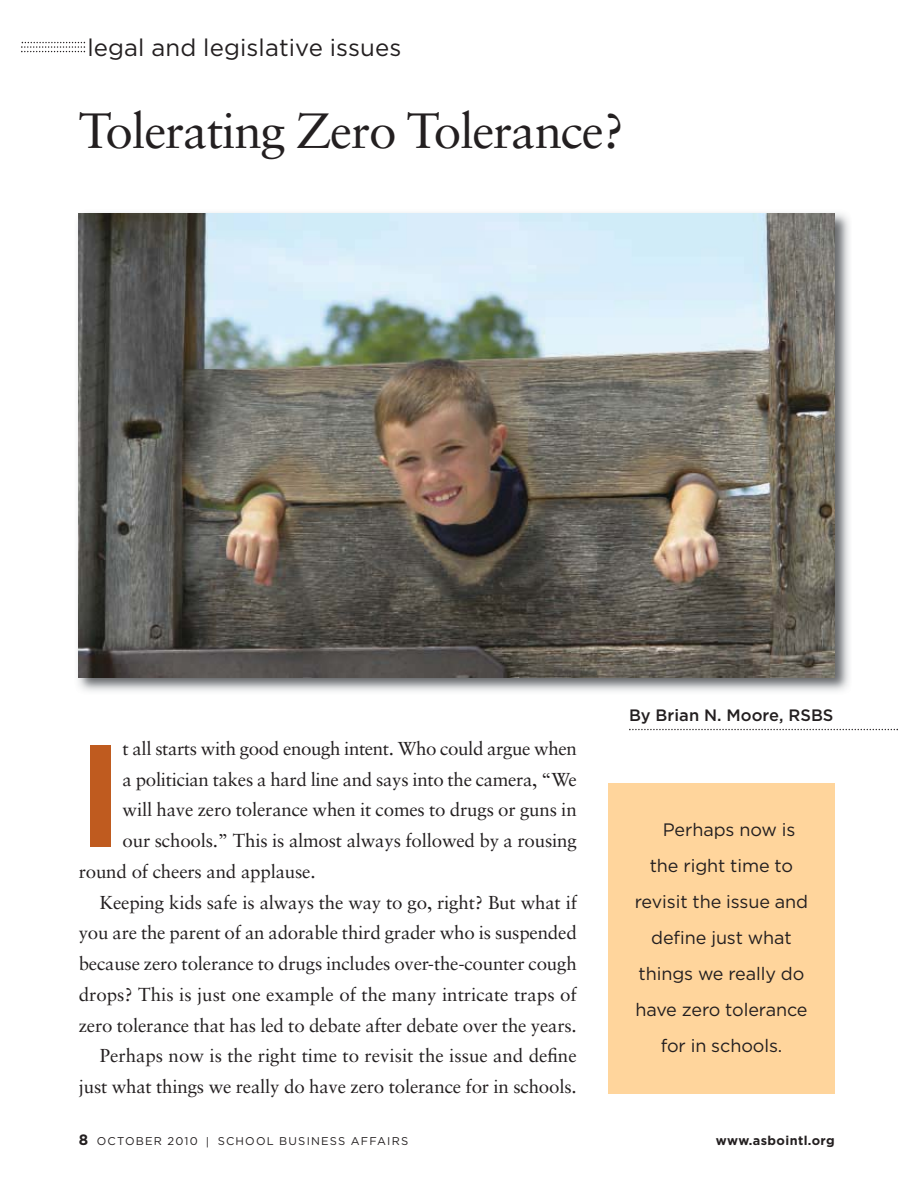
<style>
.page{position:relative;width:918px;height:1188px;background:#fff}
.page>*{position:absolute;margin:0;border:0;box-sizing:border-box;transform-origin:0 0}
.t1{font:700 144.9px "Gotham";color:#bf5b1f;scale:.91 1}
.t2{font:49.5px "Sabon";letter-spacing:-.025em;color:#231f20}
.t3{font:24px "Gotham";letter-spacing:.005em;color:#231f20}
.t4{font:18.75px "Sabon";letter-spacing:-.01em;color:#231f20}
.t5{font:18px "Gotham";letter-spacing:-.005em;color:#231f20}
.t6{font:500 16.5px "Gotham";letter-spacing:.005em;color:#231f20}
.t7{font:700 12.75px "Gotham";letter-spacing:.03em;color:#231f20}
.t8{font:11.25px "Gotham";letter-spacing:.105em;color:#231f20}
.s1{font-weight:700;font-size:15px}
</style>
<div class="page">
<svg style="left:629px;top:729px;width:269px;height:1px"></svg>
<div style="left:608px;top:783px;width:227px;height:311px;background:#ffd59c"></div>
<img style="left:77px;top:213px;width:773px;height:479px">
<img style="left:79px;top:214px;width:756px;height:463px">
<svg style="left:21px;top:42px;width:64px;height:10px"></svg>
<p class="t3" style="left:87px;top:38px;width:315px">legal and legislative issues</p>
<h2 class="t2" style="left:79px;top:110px;width:547px">Tolerating Zero Tolerance?</h2>
<h1 class="t1" style="left:79px;top:735px;width:50px">I</h1>
<p class="t4" style="left:123px;top:741px;width:456px">t all starts with good enough intent. Who could argue when</p>
<p class="t4" style="left:123px;top:771px;width:456px">a politician takes a hard line and says into the camera, “We</p>
<p class="t4" style="left:123px;top:802px;width:456px">will have zero tolerance when it comes to drugs or guns in</p>
<p class="t4" style="left:123px;top:833px;width:456px">our schools.” This is almost always followed by a rousing</p>
<p class="t4" style="left:79px;top:864px;width:238px">round of cheers and applause.</p>
<p class="t4" style="left:100px;top:894px;width:479px">Keeping kids safe is always the way to go, right? But what if</p>
<p class="t4" style="left:79px;top:925px;width:500px">you are the parent of an adorable third grader who is suspended</p>
<p class="t4" style="left:79px;top:956px;width:500px">because zero tolerance to drugs includes over-the-counter cough</p>
<p class="t4" style="left:79px;top:987px;width:500px">drops? This is just one example of the many intricate traps of</p>
<p class="t4" style="left:79px;top:1017px;width:500px">zero tolerance that has led to debate after debate over the years.</p>
<p class="t4" style="left:100px;top:1048px;width:478px">Perhaps now is the right time to revisit the issue and define</p>
<p class="t4" style="left:79px;top:1079px;width:500px">just what things we really do have zero tolerance for in schools.</p>
<p class="t6" style="left:629px;top:708px;width:206px">By Brian N. Moore, RSBS</p>
<p class="t5" style="left:663px;top:823px;width:134px">Perhaps now is</p>
<p class="t5" style="left:650px;top:859px;width:145px">the right time to</p>
<p class="t5" style="left:635px;top:895px;width:175px">revisit the issue and</p>
<p class="t5" style="left:651px;top:931px;width:142px">define just what</p>
<p class="t5" style="left:639px;top:967px;width:167px">things we really do</p>
<p class="t5" style="left:635px;top:1003px;width:174px">have zero tolerance</p>
<p class="t5" style="left:661px;top:1039px;width:123px">for in schools.</p>
<p class="t8" style="left:79px;top:1137px;width:331px"><span class="s1">8</span> OCTOBER 2010 | SCHOOL BUSINESS AFFAIRS</p>
<p class="t7" style="left:716px;top:1136px;width:120px">www.asbointl.org</p>
</div>
